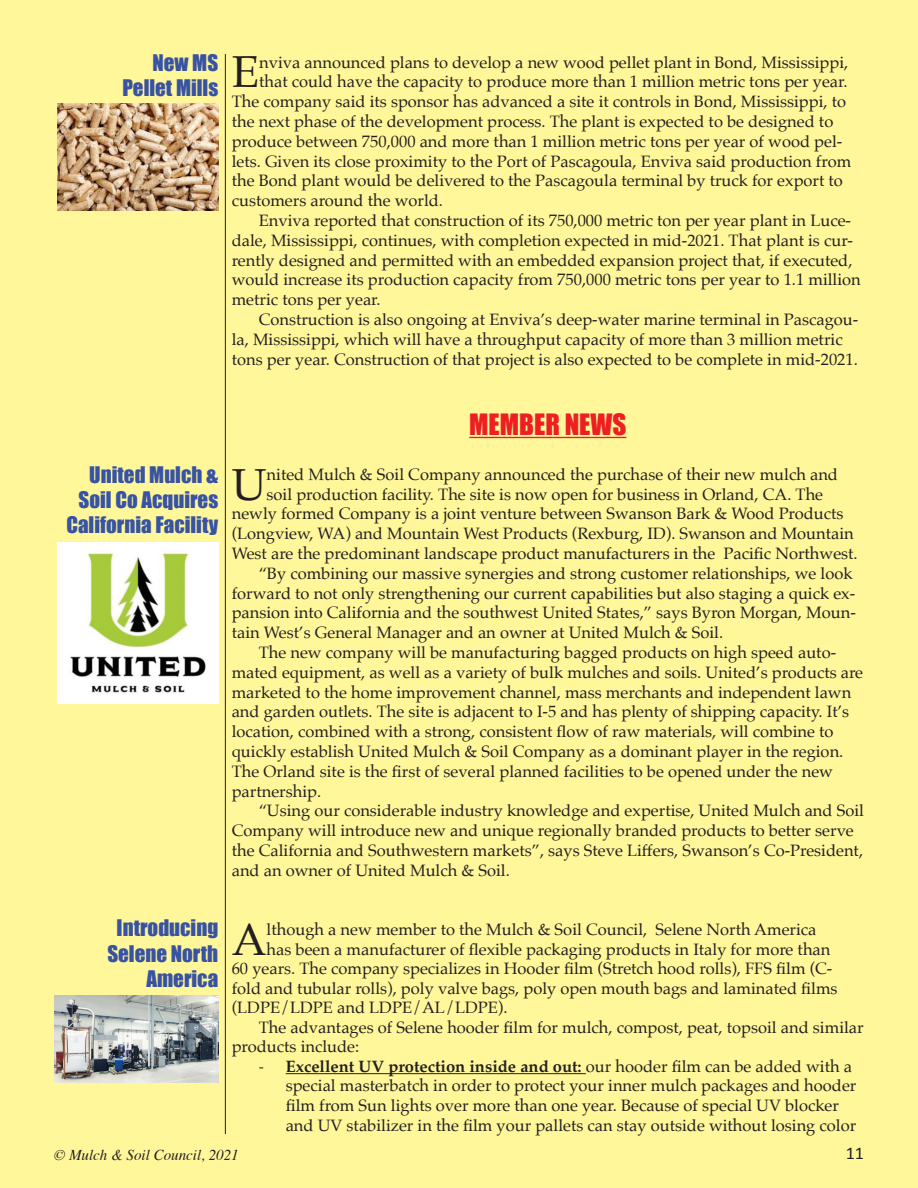
<style>
.page{position:relative;width:918px;height:1188px;background:#fff79a}
.page>*{position:absolute;margin:0;border:0;box-sizing:border-box;transform-origin:0 0}
.t1{font:44.85px "Palatino";color:#231f20}
.t2{font:27px "Impact";color:#ee1f23}
.t3{font:21px/25.2px "Impact";color:#3853a3;text-align:right}
.t4{font:18px "Calibri";color:#231f20}
.t5{font:16.5px/19.5px "Palatino";color:#231f20}
.t6{font:15px "Palatino";color:#231f20}
.t7{font:italic 15px "Times";color:#231f20}
.s1{font-family:"Calibri"}
.s2{font-weight:700}
.s3{font-family:"Palatino";font-size:15px}
</style>
<div class="page">
<hr style="left:469px;top:437px;width:157px;height:1px;background:#ee1f23">
<hr style="left:286px;top:1073px;width:300px;height:1px;background:#231f20">
<hr style="left:225px;top:54px;width:1px;height:1080px;background:#231f20">
<img style="left:57px;top:543px;width:161px;height:161px">
<img style="left:54px;top:996px;width:164px;height:87px">
<img style="left:58px;top:104px;width:160px;height:107px">
<p class="t3" style="left:122px;top:50px;width:97px">New MS<br>Pellet Mills</p>
<h1 class="t1" style="left:232px;top:35px;width:29px">E</h1>
<p class="t5" style="left:259px;top:52px;width:591px">nviva announced plans to develop a new wood pellet plant in Bond, Mississippi,</p>
<p class="t5" style="left:259px;top:72px;width:590px">that could have the capacity to produce more than 1 million metric tons per year.</p>
<p class="t5" style="left:232px;top:92px;width:616px">The company said its sponsor has advanced a site it controls in Bond, Mississippi, to</p>
<p class="t5" style="left:232px;top:112px;width:603px">the next phase of the development process. The plant is expected to be designed to</p>
<p class="t5" style="left:232px;top:131px;width:612px">produce between 750,000 and more than 1 million metric tons per year of wood pel-</p>
<p class="t5" style="left:232px;top:151px;width:621px">lets. Given its close proximity to the Port of Pascagoula, Enviva said production from</p>
<p class="t5" style="left:232px;top:171px;width:613px">the Bond plant would be delivered to the Pascagoula terminal by truck for export to</p>
<p class="t5" style="left:232px;top:191px;width:213px">customers around the world.</p>
<p class="t5" style="left:259px;top:211px;width:594px">Enviva reported that construction of its 750,000 metric ton per year plant in Luce-</p>
<p class="t5" style="left:232px;top:230px;width:623px">dale, Mississippi, continues, with completion expected in mid-2021. That plant is cur-</p>
<p class="t5" style="left:232px;top:250px;width:622px">rently designed and permitted with an embedded expansion project that, if executed,</p>
<p class="t5" style="left:232px;top:270px;width:631px">would increase its production capacity from 750,000 metric tons per year to 1.1 million</p>
<p class="t5" style="left:232px;top:290px;width:150px">metric tons per year.</p>
<p class="t5" style="left:259px;top:310px;width:601px">Construction is also ongoing at Enviva’s deep-water marine terminal in Pascagou-</p>
<p class="t5" style="left:232px;top:329px;width:612px">la, Mississippi, which will have a throughput capacity of more than 3 million metric</p>
<p class="t5" style="left:232px;top:349px;width:628px">tons per year. Construction of that project is also expected to be complete in mid-2021.</p>
<p class="t3" style="left:66px;top:462px;width:153px">United Mulch &amp;<br>Soil Co Acquires<br>California Facility</p>
<h2 class="t2" style="left:469px;top:408px;width:159px">MEMBER NEWS</h2>
<h1 class="t1" style="left:232px;top:447px;width:36px">U</h1>
<p class="t5" style="left:267px;top:464px;width:573px">nited Mulch &amp; Soil Company announced the purchase of their new mulch and</p>
<p class="t5" style="left:267px;top:484px;width:558px">soil production facility. The site is now open for business in Orland, CA. The</p>
<p class="t5" style="left:232px;top:504px;width:613px">newly formed Company is a joint venture between Swanson Bark &amp; Wood Products</p>
<p class="t5" style="left:232px;top:524px;width:624px">(Longview, WA) and Mountain West Products (Rexburg, ID). Swanson and Mountain</p>
<p class="t5" style="left:232px;top:544px;width:628px">West are the predominant landscape product manufacturers in the Pacific Northwest.</p>
<p class="t5" style="left:259px;top:563px;width:595px">“By combining our massive synergies and strong customer relationships, we look</p>
<p class="t5" style="left:232px;top:583px;width:625px">forward to not only strengthening our current capabilities but also staging a quick ex-</p>
<p class="t5" style="left:232px;top:603px;width:626px">pansion into California and the southwest United States,” says Byron Morgan, Moun-</p>
<p class="t5" style="left:232px;top:623px;width:493px">tain West’s General Manager and an owner at United Mulch &amp; Soil.</p>
<p class="t5" style="left:259px;top:643px;width:579px">The new company will be manufacturing bagged products on high speed auto-</p>
<p class="t5" style="left:232px;top:662px;width:633px">mated equipment, as well as a variety of bulk mulches and soils. United’s products are</p>
<p class="t5" style="left:232px;top:682px;width:621px">marketed to the home improvement channel, mass merchants and independent lawn</p>
<p class="t5" style="left:232px;top:702px;width:619px">and garden outlets. The site is adjacent to I-5 and has plenty of shipping capacity. It’s</p>
<p class="t5" style="left:232px;top:722px;width:603px">location, combined with a strong, consistent flow of raw materials, will combine to</p>
<p class="t5" style="left:232px;top:742px;width:613px">quickly establish United Mulch &amp; Soil Company as a dominant player in the region.</p>
<p class="t5" style="left:232px;top:761px;width:603px">The Orland site is the first of several planned facilities to be opened under the new</p>
<p class="t5" style="left:232px;top:781px;width:91px">partnership.</p>
<p class="t5" style="left:259px;top:801px;width:607px">“Using our considerable industry knowledge and expertise, United Mulch and Soil</p>
<p class="t5" style="left:232px;top:821px;width:624px">Company will introduce new and unique regionally branded products to better serve</p>
<p class="t5" style="left:232px;top:841px;width:633px">the California and Southwestern markets”, says Steve Liffers, Swanson’s Co-President,</p>
<p class="t5" style="left:232px;top:860px;width:280px">and an owner of United Mulch &amp; Soil.</p>
<p class="t3" style="left:107px;top:915px;width:112px">Introducing<br>Selene North<br>America</p>
<h1 class="t1" style="left:232px;top:902px;width:36px">A</h1>
<p class="t5" style="left:267px;top:920px;width:551px">lthough a new member to the Mulch &amp; Soil Council, Selene North America</p>
<p class="t5" style="left:267px;top:940px;width:565px">has been a manufacturer of flexible packaging products in Italy for more than</p>
<p class="t5" style="left:232px;top:959px;width:602px">60 years. The company specializes in Hooder film (Stretch hood rolls), FFS film (C-</p>
<p class="t5" style="left:232px;top:979px;width:607px">fold and tubular rolls), poly valve bags, poly open mouth bags and laminated films</p>
<p class="t5" style="left:232px;top:998px;width:277px">(LDPE/LDPE and LDPE/AL/LDPE).</p>
<p class="t5" style="left:259px;top:1018px;width:606px">The advantages of Selene hooder film for mulch, compost, peat, topsoil and similar</p>
<p class="t5" style="left:232px;top:1037px;width:129px">products include:</p>
<p class="t5" style="left:286px;top:1057px;width:572px;text-indent:-27px"><span class="s1">-</span> <span class="s2">Excellent UV protection inside and out:</span> our hooder film can be added with a special masterbatch in order to protect your inner mulch packages and hooder film from Sun lights over more than one year. Because of special UV blocker and UV stabilizer in the film your pallets can stay outside without losing color</p>
<p class="t6" style="left:56px;top:1141px;width:197px">© Mulch &amp; Soil Council, 2005</p>
<p class="t4" style="left:846px;top:1142px;width:20px">11<span class="s3">11</span></p>
<p class="t7" style="left:82px;top:1142px;width:159px">ulch &amp; Soil Council, 2021</p>
</div>
